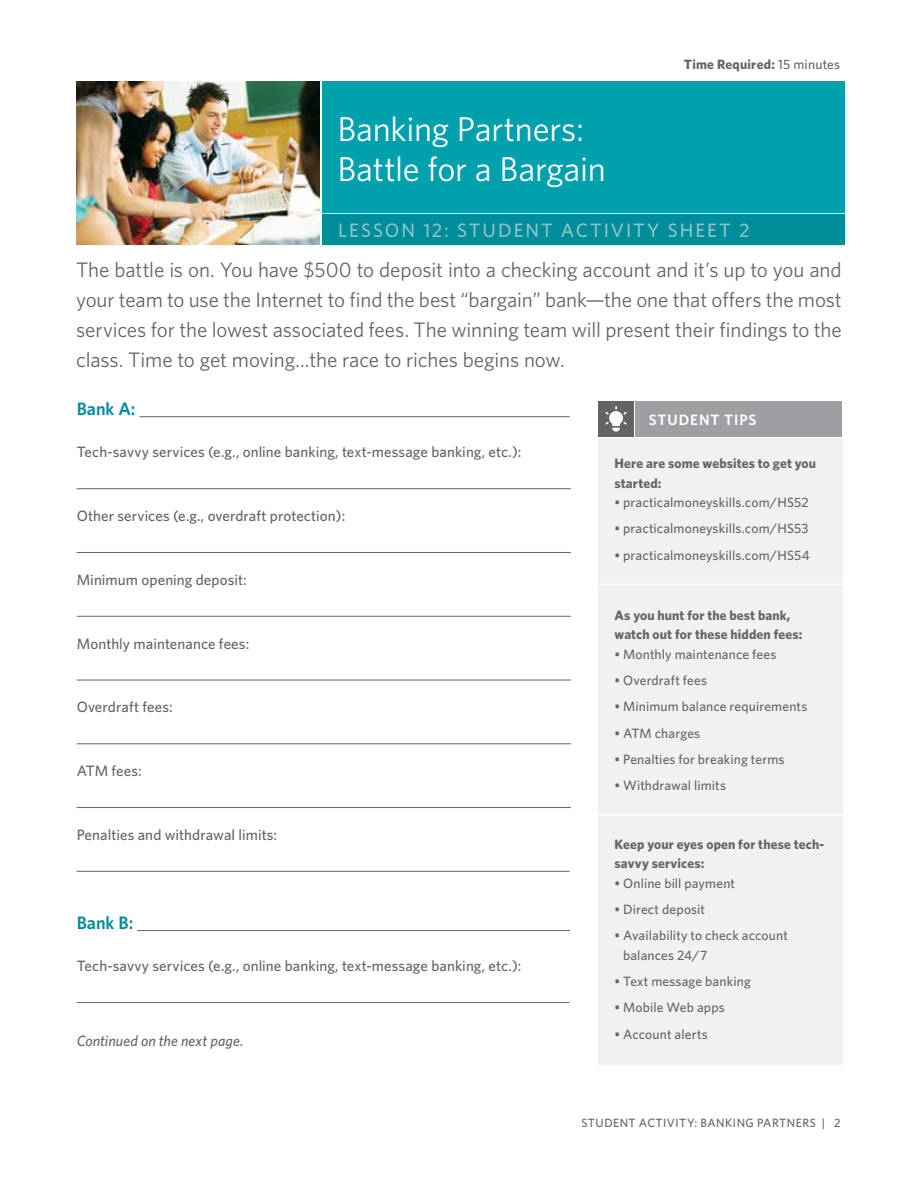
<style>
.page{position:relative;width:918px;height:1188px;background:#fff}
.page>*{position:absolute;margin:0;border:0;box-sizing:border-box;transform-origin:0 0}
.t1{font:34.5px/40.5px "Whitney";letter-spacing:-.01em;color:#fff}
.t2{font:21px/30px "Whitney";letter-spacing:-.01em;color:#636466;text-align:justify}
.t3{font:500 19.5px "Whitney";letter-spacing:.095em;color:#87c5cd}
.t4{font:600 18px "Whitney";color:#008c99}
.t5{font:500 15px "Whitney";letter-spacing:.005em;color:#636466}
.t6{font:italic 500 15px "Whitney";letter-spacing:.005em;color:#636466}
.t7{font:600 15px "Whitney";letter-spacing:.06em;color:#fff}
.t8{font:500 13.5px/19.5px "Whitney";letter-spacing:.01em;color:#636466}
.t9{font:700 13.5px/19.5px "Whitney";letter-spacing:.01em;color:#636466}
.t10{font:500 12px "Whitney";letter-spacing:.04em;color:#636466}
.s1{font-weight:500}
</style>
<div class="page">
<img style="left:77px;top:81px;width:242px;height:163px">
<div style="left:322px;top:81px;width:523px;height:131px;background:#00a0ad"></div>
<div style="left:322px;top:214px;width:523px;height:30px;background:#008c99"></div>
<div style="left:598px;top:438px;width:244px;height:627px;background:#f1f1f2"></div>
<div style="left:598px;top:401px;width:36px;height:35px;background:#636466"></div>
<div style="left:635px;top:401px;width:207px;height:36px;background:#9d9fa2"></div>
<svg style="left:605px;top:406px;width:22px;height:26px"></svg>
<hr style="left:599px;top:584px;width:243px;height:1px;background:#fff">
<hr style="left:599px;top:814px;width:243px;height:2px;background:#fff">
<hr style="left:139px;top:416px;width:431px;height:1px;background:#636466">
<hr style="left:77px;top:488px;width:494px;height:1px;background:#636466">
<hr style="left:77px;top:552px;width:494px;height:1px;background:#636466">
<hr style="left:77px;top:616px;width:494px;height:1px;background:#636466">
<hr style="left:77px;top:680px;width:494px;height:1px;background:#636466">
<hr style="left:77px;top:743px;width:494px;height:1px;background:#636466">
<hr style="left:77px;top:807px;width:494px;height:1px;background:#636466">
<hr style="left:77px;top:871px;width:493px;height:1px;background:#636466">
<hr style="left:137px;top:930px;width:433px;height:1px;background:#636466">
<hr style="left:77px;top:1002px;width:492px;height:1px;background:#636466">
<p class="t9" style="left:684px;top:54px;width:158px">Time Required: <span class="s1">15 minutes</span></p>
<h1 class="t1" style="left:337px;top:108px;width:270px">Banking Partners:<br>Battle for a Bargain</h1>
<h3 class="t3" style="left:338px;top:218px;width:413px">LESSON 12: STUDENT ACTIVITY SHEET 2</h3>
<p class="t2" style="left:76px;top:254px;width:767px">The battle is on. You have $500 to deposit into a checking account and it’s up to you and your team to use the Internet to find the best “bargain” bank—the one that offers the most services for the lowest associated fees. The winning team will present their findings to the class. Time to get moving…the race to riches begins now.</p>
<h3 class="t4" style="left:77px;top:397px;width:60px">Bank A:</h3>
<p class="t5" style="left:77px;top:442px;width:446px">Tech-savvy services (e.g., online banking, text-message banking, etc.):</p>
<p class="t5" style="left:77px;top:506px;width:270px">Other services (e.g., overdraft protection):</p>
<p class="t5" style="left:77px;top:570px;width:172px">Minimum opening deposit:</p>
<p class="t5" style="left:77px;top:633px;width:174px">Monthly maintenance fees:</p>
<p class="t5" style="left:77px;top:697px;width:98px">Overdraft fees:</p>
<p class="t5" style="left:77px;top:761px;width:67px">ATM fees:</p>
<p class="t5" style="left:77px;top:825px;width:202px">Penalties and withdrawal limits:</p>
<h3 class="t4" style="left:77px;top:911px;width:58px">Bank B:</h3>
<p class="t5" style="left:77px;top:956px;width:446px">Tech-savvy services (e.g., online banking, text-message banking, etc.):</p>
<p class="t6" style="left:77px;top:1031px;width:168px">Continued on the next page.</p>
<p class="t7" style="left:649px;top:410px;width:109px">STUDENT TIPS</p>
<p class="t9" style="left:615px;top:453px;width:203px">Here are some websites to get you started:</p>
<p class="t8" style="left:615px;top:492px;width:196px">• practicalmoneyskills.com/HS52</p>
<p class="t8" style="left:615px;top:519px;width:195px">• practicalmoneyskills.com/HS53</p>
<p class="t8" style="left:615px;top:545px;width:197px">• practicalmoneyskills.com/HS54</p>
<p class="t9" style="left:615px;top:605px;width:190px">As you hunt for the best bank, watch out for these hidden fees:</p>
<p class="t8" style="left:615px;top:644px;width:163px">• Monthly maintenance fees</p>
<p class="t8" style="left:615px;top:670px;width:94px">• Overdraft fees</p>
<p class="t8" style="left:615px;top:697px;width:194px">• Minimum balance requirements</p>
<p class="t8" style="left:615px;top:723px;width:87px">• ATM charges</p>
<p class="t8" style="left:615px;top:749px;width:172px">• Penalties for breaking terms</p>
<p class="t8" style="left:615px;top:775px;width:113px">• Withdrawal limits</p>
<p class="t9" style="left:615px;top:834px;width:211px">Keep your eyes open for these tech&shy;savvy services:</p>
<p class="t8" style="left:615px;top:873px;width:122px">• Online bill payment</p>
<p class="t8" style="left:615px;top:899px;width:92px">• Direct deposit</p>
<p class="t8" style="left:623px;top:926px;width:166px;text-indent:-9px">• Availability to check account balances 24/7</p>
<p class="t8" style="left:615px;top:971px;width:138px">• Text message banking</p>
<p class="t8" style="left:615px;top:998px;width:112px">• Mobile Web apps</p>
<p class="t8" style="left:615px;top:1024px;width:95px">• Account alerts</p>
<p class="t10" style="left:581px;top:1115px;width:261px">STUDENT ACTIVITY: BANKING PARTNERS | 2</p>
</div>
